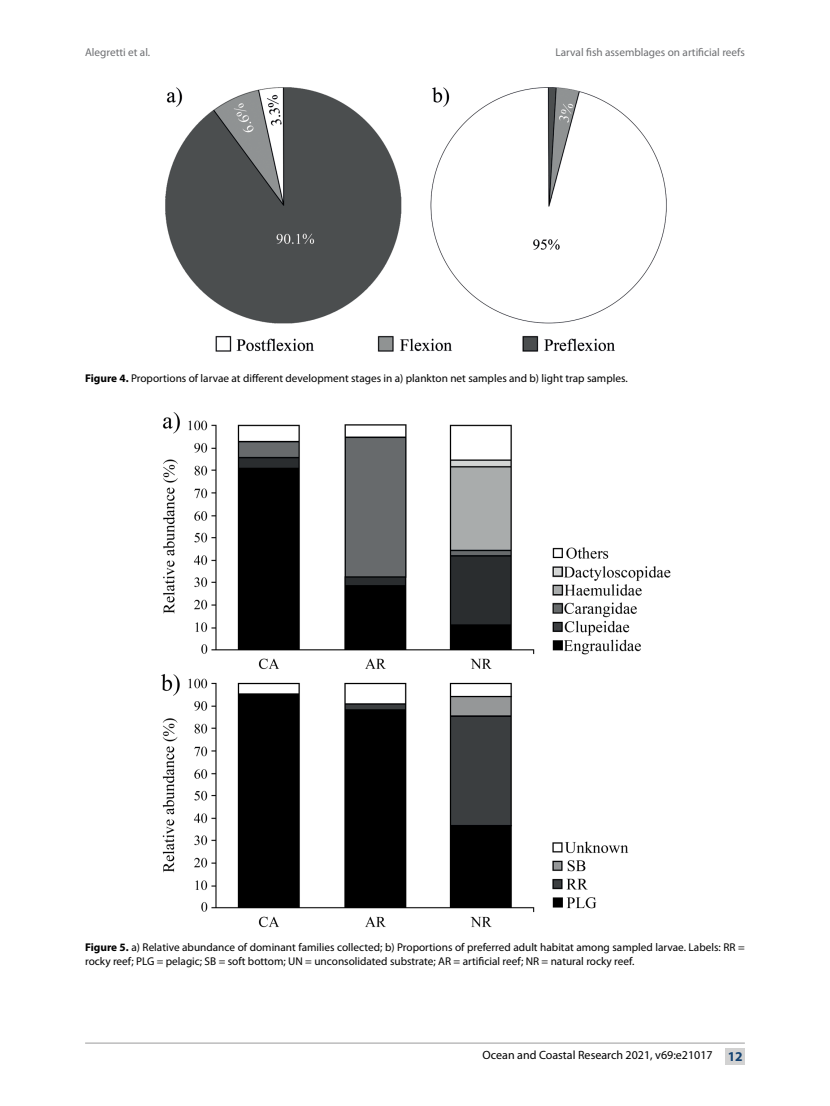
<style>
.page{position:relative;width:830px;height:1106px;background:#fff}
.page>*{position:absolute;margin:0;border:0;box-sizing:border-box;transform-origin:0 0}
.t1{font:12px "Myriad Pro";color:#000}
.t2{font:11.25px/14.2px "Myriad Pro";color:#000}
.t3{font:11.25px "Myriad Pro";color:#6d6e71}
.s1{font-weight:700}
.s2{font-weight:700;font-size:13.5px;color:#134272}
</style>
<div class="page">
<hr style="left:85px;top:1042px;width:659px;height:1px;background:#9a9a9b">
<div style="left:725px;top:1048px;width:19px;height:16px;background:#d2d2d2"></div>
<img style="left:165px;top:87px;width:502px;height:265px">
<img style="left:161px;top:412px;width:510px;height:516px">
<p class="t3" style="left:85px;top:46px;width:67px">Alegretti et al.</p>
<p class="t3" style="left:555px;top:46px;width:191px">Larval fish assemblages on artificial reefs</p>
<p class="t2" style="left:85px;top:371px;width:544px"><span class="s1">Figure 4.</span> Proportions of larvae at different development stages in a) plankton net samples and b) light trap samples.</p>
<p class="t2" style="left:85px;top:939px;width:661px"><span class="s1">Figure 5.</span> a) Relative abundance of dominant families collected; b) Proportions of preferred adult habitat among sampled larvae. Labels: RR = rocky reef; PLG = pelagic; SB = soft bottom; UN = unconsolidated substrate; AR = artificial reef; NR = natural rocky reef.</p>
<p class="t1" style="left:482px;top:1048px;width:261px">Ocean and Coastal Research 2021, v69:e21017 <span class="s2">12</span></p>
</div>
